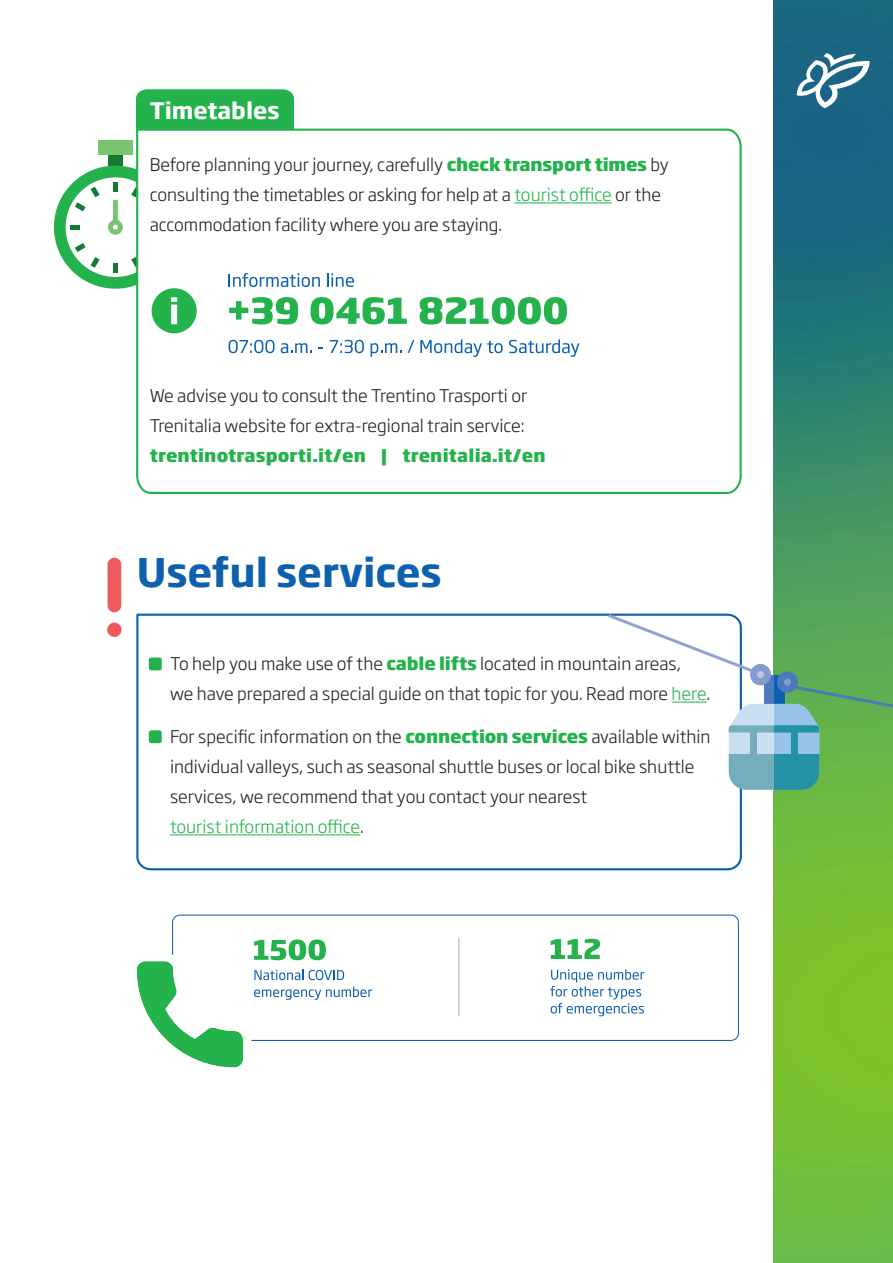
<style>
.page{position:relative;width:893px;height:1263px;background:#fff}
.page>*{position:absolute;margin:0;border:0;box-sizing:border-box;transform-origin:0 0}
._01_Corpo_testo{font:700 39px "Soho Gothic Pro";color:#0d60ae}
._01_Corpo_testo-2{font:700 22.5px "Soho Gothic Pro";color:#fff}
.elenco_ricorda{font:300 17.25px/30px "Soho Gothic Pro";color:#231f20}
._01_Corpo_testo-3{font:300 17.25px/30px "Soho Gothic Pro";color:#231f20}
.s1{font-weight:800;color:#23b24b}
.s2{color:#23b24b}
</style>
<div class="page">
<img style="left:774px;top:0;width:119px;height:1263px">
<svg style="left:797px;top:53px;width:72px;height:55px"></svg>
<div style="left:108px;top:150px;width:15px;height:22px;background:#137b34"></div>
<div style="left:98px;top:140px;width:35px;height:15px;background:#78c46f"></div>
<svg style="left:53px;top:165px;width:82px;height:124px"></svg>
<div style="left:136px;top:89px;width:158px;height:39px;background:#23b24b"></div>
<svg style="left:135px;top:128px;width:607px;height:366px"></svg>
<hr style="left:514px;top:202px;width:98px;height:1px;background:#23b24b">
<svg style="left:229px;top:273px;width:91px;height:14px"></svg>
<svg style="left:327px;top:273px;width:27px;height:14px"></svg>
<svg style="left:229px;top:297px;width:69px;height:27px"></svg>
<svg style="left:311px;top:297px;width:96px;height:27px"></svg>
<svg style="left:420px;top:297px;width:147px;height:27px"></svg>
<svg style="left:229px;top:340px;width:46px;height:13px"></svg>
<svg style="left:281px;top:343px;width:31px;height:10px"></svg>
<svg style="left:330px;top:340px;width:34px;height:13px"></svg>
<svg style="left:371px;top:343px;width:31px;height:14px"></svg>
<svg style="left:408px;top:340px;width:6px;height:13px"></svg>
<svg style="left:420px;top:339px;width:83px;height:18px"></svg>
<svg style="left:509px;top:339px;width:70px;height:18px"></svg>
<div style="left:152px;top:288px;width:45px;height:45px;background:#23b24b;border-radius:50%"></div>
<svg style="left:171px;top:297px;width:6px;height:27px"></svg>
<div style="left:108px;top:558px;width:13px;height:54px;background:#f0595b;border-radius:7px"></div>
<div style="left:107px;top:623px;width:15px;height:14px;background:#f0595b;border-radius:50%"></div>
<svg style="left:136px;top:613px;width:606px;height:258px"></svg>
<svg style="left:605px;top:612px;width:288px;height:178px"></svg>
<hr style="left:672px;top:702px;width:35px;height:1px;background:#23b24b">
<hr style="left:170px;top:834px;width:190px;height:1px;background:#23b24b">
<div style="left:149px;top:657px;width:13px;height:13px;background:#23b24b;border-radius:3px"></div>
<div style="left:149px;top:730px;width:13px;height:13px;background:#23b24b;border-radius:3px"></div>
<div style="left:172px;top:914px;width:567px;height:127px;border:1px solid #0c60ae;border-radius:7px"></div>
<svg style="left:550px;top:969px;width:94px;height:47px"></svg>
<svg style="left:551px;top:939px;width:49px;height:20px"></svg>
<hr style="left:458px;top:938px;width:1px;height:78px;background:#a8a9ad">
<svg style="left:136px;top:939px;width:236px;height:129px"></svg>
<p class="_01_Corpo_testo-2" style="left:150px;top:93px;width:132px">Timetables</p>
<p class="elenco_ricorda" style="left:150px;top:149px;width:521px">Before planning your journey, carefully <span class="s1">check transport times</span> by consulting the timetables or asking for help at a <span class="s2">tourist office</span> or the accommodation facility where you are staying.</p>
<p class="_01_Corpo_testo-3" style="left:150px;top:380px;width:398px">We advise you to consult the Trentino Trasporti or<br>Trenitalia website for extra-regional train service: <span class="s1">trentinotrasporti.it/en | trenitalia.it/en</span></p>
<p class="_01_Corpo_testo" style="left:137px;top:541px;width:307px">Useful services</p>
<p class="elenco_ricorda" style="left:170px;top:648px;width:542px">To help you make use of the <span class="s1">cable lifts</span> located in mountain areas,<br>we have prepared a special guide on that topic for you. Read more <span class="s2">here</span>.</p>
<p class="elenco_ricorda" style="left:170px;top:721px;width:542px">For specific information on the <span class="s1">connection services</span> available within individual valleys, such as seasonal shuttle buses or local bike shuttle services, we recommend that you contact your nearest<br><span class="s2">tourist information office</span>.</p>
</div>
